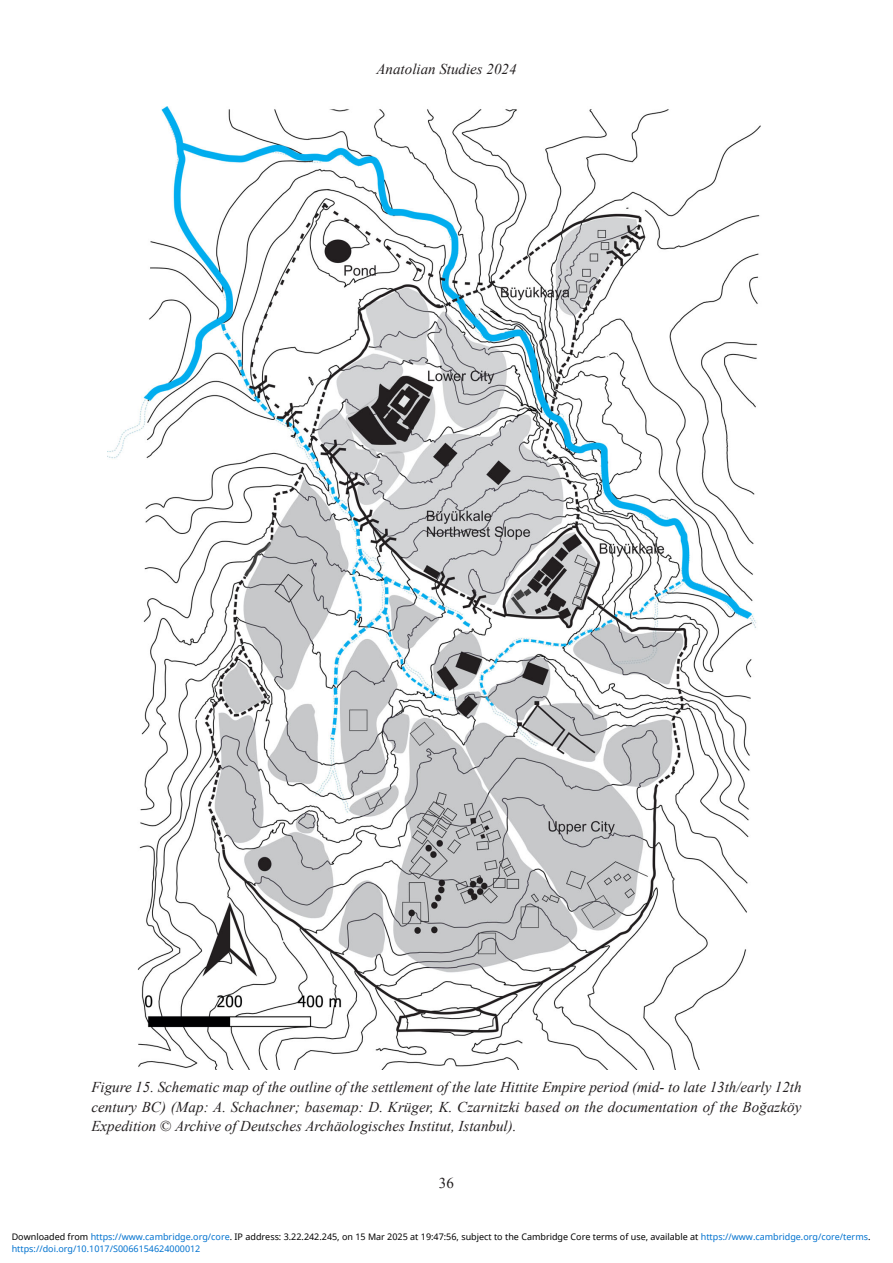
<style>
.page{position:relative;width:893px;height:1263px;background:#fff}
.page>*{position:absolute;margin:0;border:0;box-sizing:border-box;transform-origin:0 0}
.t1{font:italic 15px/19.5px "Times New Roman";color:#231f20;text-align:justify}
.t2{font:15px "Times New Roman";color:#231f20}
.t3{font:9px "Noto Sans";color:#000}
.t4{font:9px "Noto Sans";color:#0172cf}
.s1{color:#0172cf}
</style>
<div class="page">
<img style="left:107px;top:106px;width:654px;height:964px">
<p class="t1" style="left:376px;top:59px;width:142px">Anatolian Studies 2024</p>
<p class="t1" style="left:91px;top:1077px;width:712px">Figure 15. Schematic map of the outline of the settlement of the late Hittite Empire period (mid- to late 13th/early 12th century BC) (Map: A. Schachner; basemap: D. Krüger, K. Czarnitzki based on the documentation of the Boğazköy Expedition © Archive of Deutsches Archäologisches Institut, Istanbul).</p>
<p class="t2" style="left:439px;top:1175px;width:16px">36</p>
<p class="t3" style="left:12px;top:1231px;width:860px">Downloaded from <span class="s1">https://www.cambridge.org/core</span>. IP address: 3.22.242.245, on 15 Mar 2025 at 19:47:56, subject to the Cambridge Core terms of use, available at <span class="s1">https://www.cambridge.org/core/terms</span>.</p>
<p class="t4" style="left:12px;top:1243px;width:190px">https://doi.org/10.1017/S0066154624000012</p>
</div>
